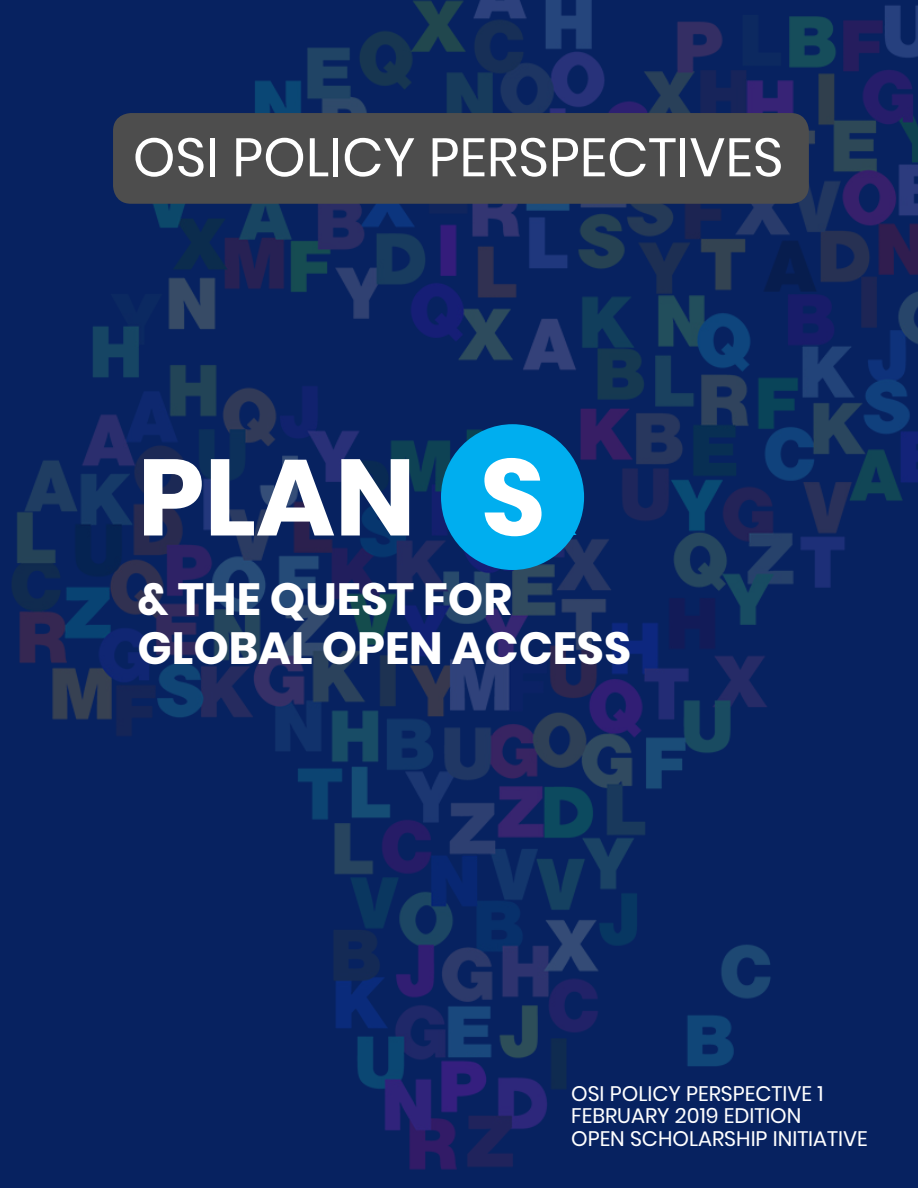
<style>
.page{position:relative;width:918px;height:1188px;background:#fff}
.page>*{position:absolute;margin:0;border:0;box-sizing:border-box;transform-origin:0 0}
.t1{font:700 108px "Poppins";color:#fff}
.t2{font:54px "Poppins";color:#fff}
.t3{font:700 45px/49.5px "Poppins";color:#fff}
.t4{font:21px/22.5px "Poppins";color:#fff}
</style>
<div class="page">
<img style="left:0;top:0;width:918px;height:1188px">
<div style="left:113px;top:113px;width:696px;height:91px;background:#4d4d4d;border-radius:18px"></div>
<div style="left:441px;top:424px;width:143px;height:146px;background:#00aeef;border-radius:50%"></div>
<p class="t2" style="left:133px;top:126px;width:652px">OSI POLICY PERSPECTIVES</p>
<p class="t1" style="left:138px;top:435px;width:409px">PLAN S</p>
<p class="t3" style="left:138px;top:575px;width:495px">&amp; THE QUEST FOR<br>GLOBAL OPEN ACCESS</p>
<p class="t4" style="left:571px;top:1082px;width:298px">OSI POLICY PERSPECTIVE 1<br>FEBRUARY 2019 EDITION<br>OPEN SCHOLARSHIP INITIATIVE</p>
</div>
